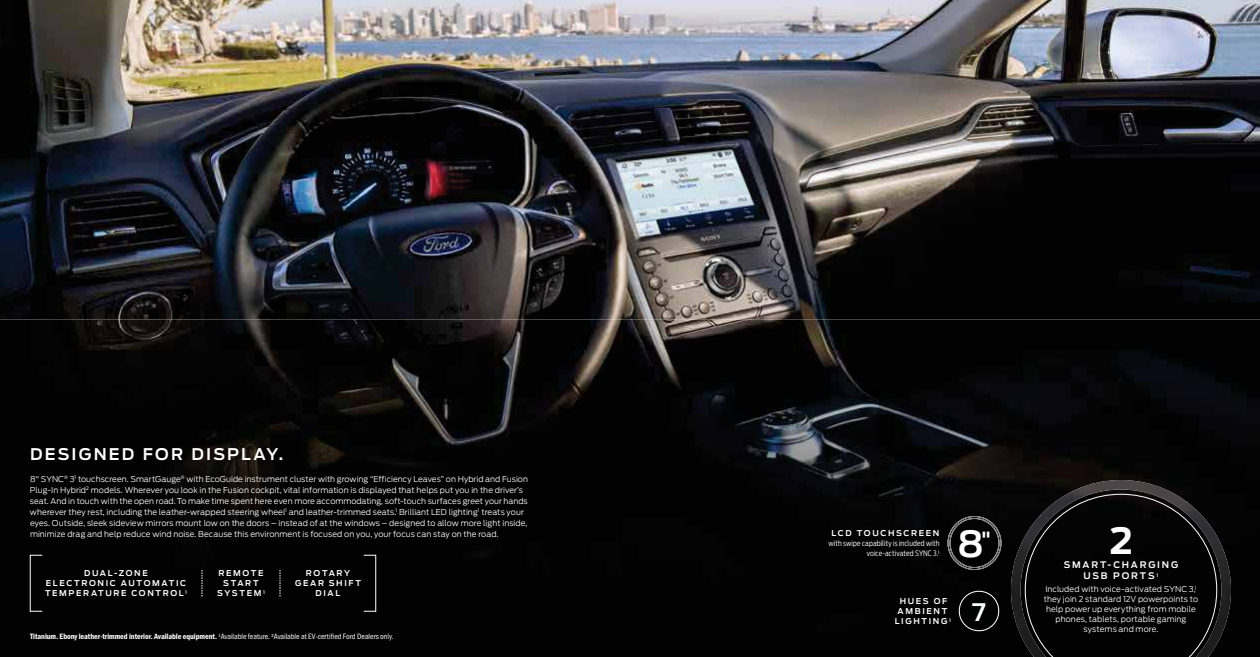
<style>
.page{position:relative;width:1260px;height:657px;background:#fff}
.page>*{position:absolute;margin:0;border:0;box-sizing:border-box;transform-origin:0 0}
.t1{font:600 36px "Ford Antenna";color:#fff}
.t2{font:700 36px "Ford Antenna";color:#fff}
.t3{font:600 24px "Ford Antenna";color:#fff}
.t4{font:600 16px "Ford Antenna";letter-spacing:.14em;color:#fff}
.t5{font:600 9px/11px "Ford Antenna";letter-spacing:.205em;color:#fff;text-align:center}
.t6{font:300 8px/11px "Ford Antenna";letter-spacing:.005em;color:#fff}
.t7{font:600 8px/10px "Ford Antenna";letter-spacing:.205em;color:#fff;text-align:center}
.t8{font:8px "ITC Franklin Gothic Std Dm Cd";letter-spacing:-.005em;color:#fff}
.t9{font:300 7.5px/10px "Ford Antenna Cond";letter-spacing:.015em;color:#fff;text-align:right}
.s1{font-family:"ITC Franklin Gothic Std";font-stretch:condensed}
</style>
<div class="page">
<img style="left:0;top:0;width:1260px;height:320px">
<img style="left:0;top:320px;width:1260px;height:337px">
<svg style="left:202px;top:570px;width:1px;height:26px"></svg>
<svg style="left:280px;top:570px;width:1px;height:26px"></svg>
<img style="left:1011px;top:480px;width:220px;height:177px">
<svg style="left:1025px;top:494px;width:192px;height:163px;background:#090909"></svg>
<img style="left:947px;top:516px;width:55px;height:54px">
<img style="left:949px;top:518px;width:51px;height:50px">
<img style="left:959px;top:591px;width:40px;height:40px;border-radius:50%">
<div style="left:959px;top:591px;width:40px;height:40px;border:1px solid #fff;border-radius:50%"></div>
<h3 class="t4" style="left:30px;top:445px;width:255px">DESIGNED FOR DISPLAY.</h3>
<p class="t6" style="left:30px;top:474px;width:499px">8" SYNC<sup>®</sup> 3<sup>1</sup> touchscreen. SmartGauge<sup>®</sup> with EcoGuide instrument cluster with growing “Efficiency Leaves” on Hybrid and Fusion Plug-In Hybrid<sup>2</sup> models. Wherever you look in the Fusion cockpit, vital information is displayed that helps put you in the driver’s seat. And in touch with the open road. To make time spent here even more accommodating, soft-touch surfaces greet your hands wherever they rest, including the leather-wrapped steering wheel<sup>1</sup> and leather-trimmed seats.<sup>1</sup> Brilliant LED lighting<sup>1</sup> treats your eyes. Outside, sleek sideview mirrors mount low on the doors – instead of at the windows – designed to allow more light inside, minimize drag and help reduce wind noise. Because this environment is focused on you, your focus can stay on the road.</p>
<p class="t7" style="left:45px;top:569px;width:143px">DUAL-ZONE<br>ELECTRONIC AUTOMATIC<br>TEMPERATURE CONTROL<sup>1</sup></p>
<p class="t7" style="left:217px;top:569px;width:49px">REMOTE<br>START<br>SYSTEM<sup>1</sup></p>
<p class="t7" style="left:295px;top:569px;width:68px">ROTARY<br>GEAR SHIFT<br>DIAL</p>
<p class="t8" style="left:30px;top:633px;width:365px">Titanium. Ebony leather-trimmed interior. Available equipment. <sup>1</sup><span class="s1">Available feature.</span> <sup>2</sup><span class="s1">Available at EV-certified Ford Dealers only.</span></p>
<p class="t7" style="left:831px;top:528px;width:110px">LCD TOUCHSCREEN</p>
<p class="t9" style="left:828px;top:540px;width:113px">with swipe capability is included with voice-activated SYNC 3.<sup>1</sup></p>
<h1 class="t1" style="left:957px;top:523px;width:35px">8<sup>"</sup></h1>
<p class="t7" style="left:895px;top:596px;width:58px">HUES OF<br>AMBIENT<br>LIGHTING<sup>1</sup></p>
<h2 class="t3" style="left:972px;top:598px;width:15px">7</h2>
<h1 class="t2" style="left:1110px;top:529px;width:25px">2</h1>
<p class="t5" style="left:1064px;top:560px;width:116px">SMART-CHARGING<br>USB PORTS <sup>1</sup></p>
<p class="t6" style="left:1044px;top:586px;width:156px;line-height:10px;text-align:center">Included with voice-activated SYNC 3,<sup>1 </sup>they join 2 standard 12V powerpoints to help power up everything from mobile phones, tablets, portable gaming systems and more.</p>
</div>
